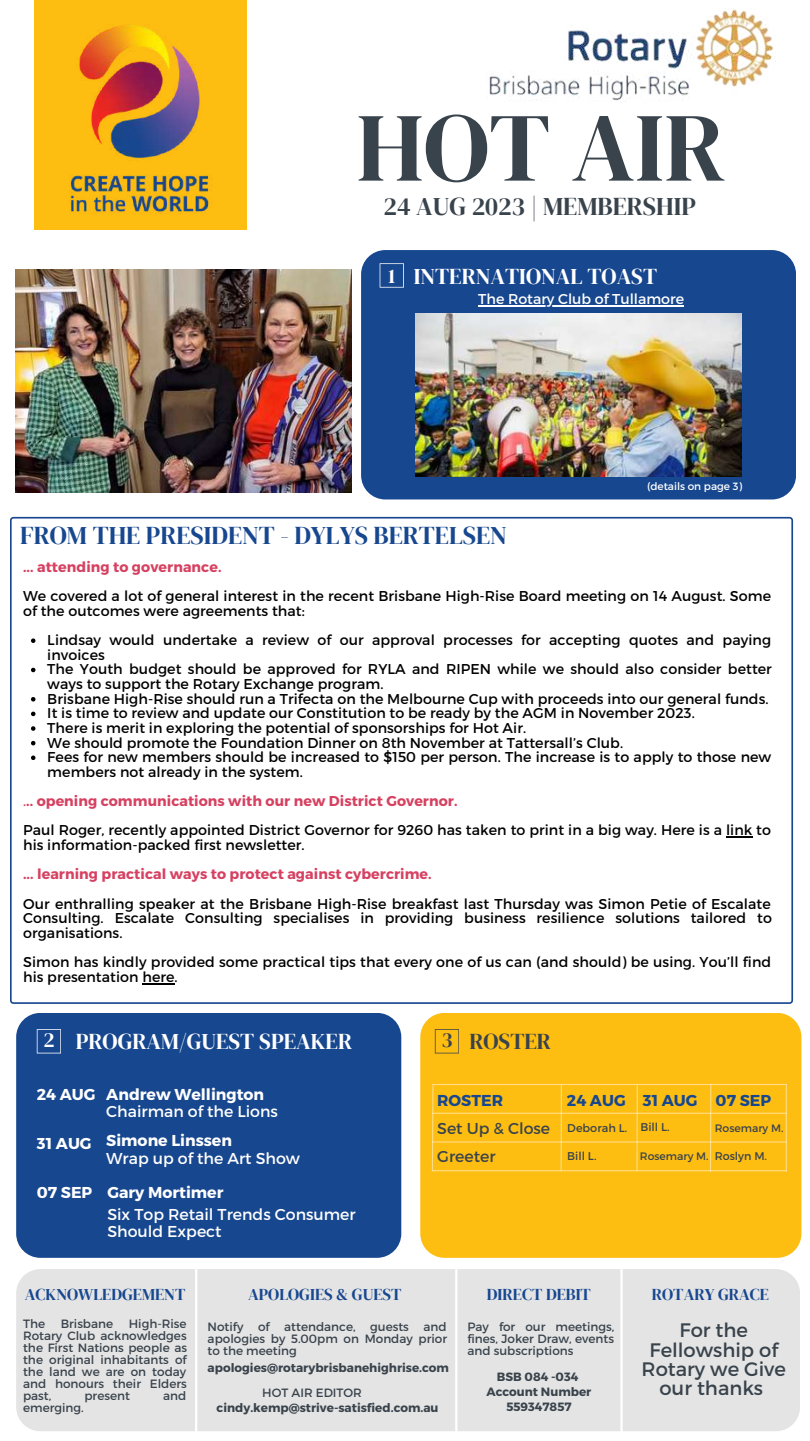
<style>
.page{position:relative;width:810px;height:1441px;background:#fff}
.page>*{position:absolute;margin:0;border:0;box-sizing:border-box;transform-origin:0 0}
.t1{font:97.5px "DM Serif Display";color:#39434c}
.t2{font:25.5px "DM Serif Display";color:#17478f}
.t3{font:25.5px "DM Serif Display";color:#39434c}
.t4{font:22.5px "DM Serif Display";color:#fff}
.t5{font:22.5px "DM Serif Display";color:#39434c}
.t6{font:21px "DM Serif Display";color:#fff}
.t7{font:21px "DM Serif Display";color:#39434c}
.t8{font:19.5px/19.2px "Montserrat";color:#39434c;text-align:center}
.t9{font:16.5px "DM Serif Display";color:#17478f}
.t10{font:15.75px/16.8px "Montserrat";color:#fff}
.t11{font:700 15.75px "Montserrat";color:#fff}
.t12{font:700 15.75px "Montserrat";color:#17478f}
.t13{font:15.75px/27.9px "Montserrat";color:#39434c}
.t14{font:14.25px/14.7px "Montserrat";letter-spacing:.005em;color:#000}
.t15{font:700 14.25px "Montserrat";letter-spacing:.005em;color:#d64161}
.t16{font:14.25px "Montserrat";color:#fff}
.t17{font:12px/12px "Montserrat";color:#39434c;text-align:justify}
.t18{font:700 12px/15px "Montserrat";color:#39434c;text-align:center}
.t19{font:11.25px "Montserrat";color:#39434c}
.t20{font:11.1px "Montserrat";color:#39434c}
.t21{font:10.8px "Montserrat";color:#39434c}
.t22{font:10.5px "Montserrat";color:#fff}
.s1{font-size:20.7px}
.s2{color:#d64161}
.s3{font-weight:700;color:#d64161}
</style>
<div class="page">
<div style="left:34px;top:0;width:212px;height:229px;background:#febd11"></div>
<div style="left:361px;top:250px;width:435px;height:249px;background:#17478f;border-radius:24px"></div>
<div style="left:420px;top:1012px;width:381px;height:245px;background:#febd11;border-radius:24px"></div>
<div style="left:16px;top:1012px;width:385px;height:245px;background:#17478f;border-radius:24px"></div>
<img style="left:15px;top:270px;width:336px;height:222px">
<img style="left:489px;top:9px;width:287px;height:93px">
<div style="left:16px;top:1268px;width:784px;height:162px;background:#e4e4e4;border-radius:24px"></div>
<hr style="left:195px;top:1268px;width:2px;height:171px;background:#fff">
<hr style="left:455px;top:1268px;width:2px;height:171px;background:#fff">
<hr style="left:620px;top:1268px;width:3px;height:171px;background:#fff">
<svg style="left:435px;top:1029px;width:24px;height:24px"></svg>
<svg style="left:37px;top:1029px;width:24px;height:24px"></svg>
<img style="left:47px;top:25px;width:187px;height:205px">
<svg style="left:380px;top:263px;width:24px;height:24px"></svg>
<hr style="left:432px;top:1083px;width:355px;height:1px;background:#fff">
<hr style="left:432px;top:1112px;width:355px;height:1px;background:#fff">
<hr style="left:432px;top:1141px;width:355px;height:1px;background:#fff">
<hr style="left:432px;top:1169px;width:355px;height:1px;background:#fff">
<svg style="left:431px;top:1083px;width:3px;height:89px"></svg>
<hr style="left:561px;top:1084px;width:1px;height:86px;background:#fff">
<hr style="left:710px;top:1083px;width:1px;height:88px;background:#fff">
<hr style="left:786px;top:1083px;width:1px;height:88px;background:#fff">
<svg style="left:10px;top:517px;width:783px;height:486px"></svg>
<hr style="left:636px;top:1084px;width:2px;height:87px;background:#fff">
<svg style="left:31px;top:638px;width:4px;height:5px"></svg>
<svg style="left:31px;top:667px;width:4px;height:5px"></svg>
<svg style="left:31px;top:697px;width:4px;height:4px"></svg>
<svg style="left:31px;top:711px;width:4px;height:5px"></svg>
<svg style="left:31px;top:726px;width:4px;height:4px"></svg>
<svg style="left:31px;top:740px;width:4px;height:5px"></svg>
<svg style="left:31px;top:755px;width:4px;height:5px"></svg>
<svg style="left:726px;top:836px;width:26px;height:1px"></svg>
<hr style="left:142px;top:982px;width:33px;height:1px;background:#000">
<img style="left:416px;top:313px;width:326px;height:163px">
<hr style="left:478px;top:305px;width:206px;height:1px;background:#fff">
<h1 class="t1" style="left:356px;top:79px;width:370px">HOT AIR</h1>
<h2 class="t3" style="left:384px;top:189px;width:314px">24 AUG 2023 | MEMBERSHIP</h2>
<h3 class="t4" style="left:388px;top:260px;width:270px"><span class="s1">1</span> INTERNATIONAL TOAST</h3>
<p class="t16" style="left:478px;top:290px;width:207px">The Rotary Club of Tullamore</p>
<h2 class="t2" style="left:20px;top:517px;width:488px">FROM THE PRESIDENT - DYLYS BERTELSEN</h2>
<p class="t22" style="left:647px;top:479px;width:97px">(details on page 3)</p>
<p class="t15" style="left:23px;top:557px;width:200px">... attending to governance.</p>
<p class="t14" style="left:23px;top:588px;width:749px">We covered a lot of general interest in the recent Brisbane High-Rise Board meeting on 14 August. Some of the outcomes were agreements that:</p>
<p class="t14" style="left:47px;top:632px;width:726px">Lindsay would undertake a review of our approval processes for accepting quotes and paying invoices<br>The Youth budget should be approved for RYLA and RIPEN while we should also consider better ways to support the Rotary Exchange program.<br>Brisbane High-Rise should run a Trifecta on the Melbourne Cup with proceeds into our general funds.<br>It is time to review and update our Constitution to be ready by the AGM in November 2023.<br>There is merit in exploring the potential of sponsorships for Hot Air.<br>We should promote the Foundation Dinner on 8th November at Tattersall’s Club.<br>Fees for new members should be increased to $150 per person. The increase is to apply to those new members not already in the system.</p>
<p class="t14" style="left:23px;top:785px;width:749px;line-height:29.2px"><span class="s2">.</span><span class="s3">.. opening communications with our new District Governor.<br></span>Paul Roger, recently appointed District Governor for 9260 has taken to print in a big way. Here is a link to</p>
<p class="t14" style="left:23px;top:836px;width:283px">his information-packed first newsletter.</p>
<p class="t15" style="left:23px;top:864px;width:410px">... learning practical ways to protect against cybercrime.</p>
<p class="t14" style="left:23px;top:895px;width:750px;text-align:justify">Our enthralling speaker at the Brisbane High-Rise breakfast last Thursday was Simon Petie of Escalate Consulting. Escalate Consulting specialises in providing business resilience solutions tailored to organisations.</p>
<p class="t14" style="left:23px;top:953px;width:750px">Simon has kindly provided some practical tips that every one of us can (and should) be using. You’ll find his presentation here.</p>
<h3 class="t4" style="left:76px;top:1025px;width:278px">PROGRAM/GUEST SPEAKER</h3>
<h3 class="t5" style="left:469px;top:1025px;width:83px">ROSTER</h3>
<p class="t11" style="left:37px;top:1083px;width:60px">24 AUG</p>
<h3 class="t7" style="left:441px;top:1024px;width:13px">3</h3>
<h3 class="t6" style="left:43px;top:1024px;width:13px">2</h3>
<p class="t11" style="left:106px;top:1083px;width:159px">Andrew Wellington</p>
<p class="t11" style="left:106px;top:1130px;width:127px">Simone Linssen</p>
<p class="t12" style="left:437px;top:1089px;width:67px">ROSTER</p>
<p class="t13" style="left:437px;top:1113px;width:114px">Set Up &amp; Close<br>Greeter</p>
<p class="t10" style="left:106px;top:1101px;width:173px">Chairman of the Lions</p>
<p class="t11" style="left:37px;top:1133px;width:56px">31 AUG</p>
<p class="t10" style="left:106px;top:1149px;width:195px">Wrap up of the Art Show</p>
<p class="t11" style="left:37px;top:1182px;width:57px">07 SEP</p>
<p class="t11" style="left:107px;top:1182px;width:118px">Gary Mortimer</p>
<p class="t10" style="left:107px;top:1204px;width:250px">Six Top Retail Trends Consumer<br>Should Expect</p>
<p class="t12" style="left:567px;top:1089px;width:206px">24 AUG 31 AUG 07 SEP</p>
<p class="t19" style="left:567px;top:1120px;width:61px">Deborah L.</p>
<p class="t19" style="left:567px;top:1148px;width:31px">Bill L.</p>
<p class="t20" style="left:715px;top:1148px;width:54px">Roslyn M.</p>
<p class="t19" style="left:641px;top:1119px;width:31px">Bill L.</p>
<p class="t21" style="left:715px;top:1120px;width:70px">Rosemary M.</p>
<p class="t21" style="left:640px;top:1148px;width:70px">Rosemary M.</p>
<p class="t9" style="left:25px;top:1282px;width:162px">ACKNOWLEDGEMENT</p>
<p class="t9" style="left:248px;top:1282px;width:155px">APOLOGIES &amp; GUEST</p>
<p class="t9" style="left:487px;top:1282px;width:106px">DIRECT DEBIT</p>
<p class="t9" style="left:652px;top:1282px;width:119px">ROTARY GRACE</p>
<p class="t17" style="left:23px;top:1316px;width:24px">The</p>
<p class="t17" style="left:61px;top:1316px;width:54px">Brisbane</p>
<p class="t17" style="left:23px;top:1316px;width:165px;text-indent:106px">High-Rise Rotary Club acknowledges the First Nations people as the original inhabitants of the land we are on today and honours their Elders past,</p>
<p class="t17" style="left:208px;top:1319px;width:241px">Notify of attendance, guests and apologies by 5.00pm on Monday prior to the meeting</p>
<p class="t18" style="left:208px;top:1358px;width:243px">apologies@rotarybrisbanehighrise.com</p>
<p class="t17" style="left:262px;top:1385px;width:101px">HOT AIR EDITOR</p>
<p class="t18" style="left:217px;top:1398px;width:224px">cindy.kemp@strive-satisfied.com.au</p>
<p class="t17" style="left:467px;top:1319px;width:148px">Pay for our meetings, fines, Joker Draw, events and subscriptions</p>
<p class="t18" style="left:487px;top:1368px;width:106px">BSB 084 -034<br>Account Number<br>559347857</p>
<h3 class="t8" style="left:642px;top:1319px;width:146px">For the<br>Fellowship of<br>Rotary we Give our thanks</h3>
<p class="t17" style="left:84px;top:1388px;width:47px">present</p>
<p class="t17" style="left:163px;top:1388px;width:25px">and</p>
<p class="t17" style="left:23px;top:1400px;width:62px">emerging.</p>
</div>
